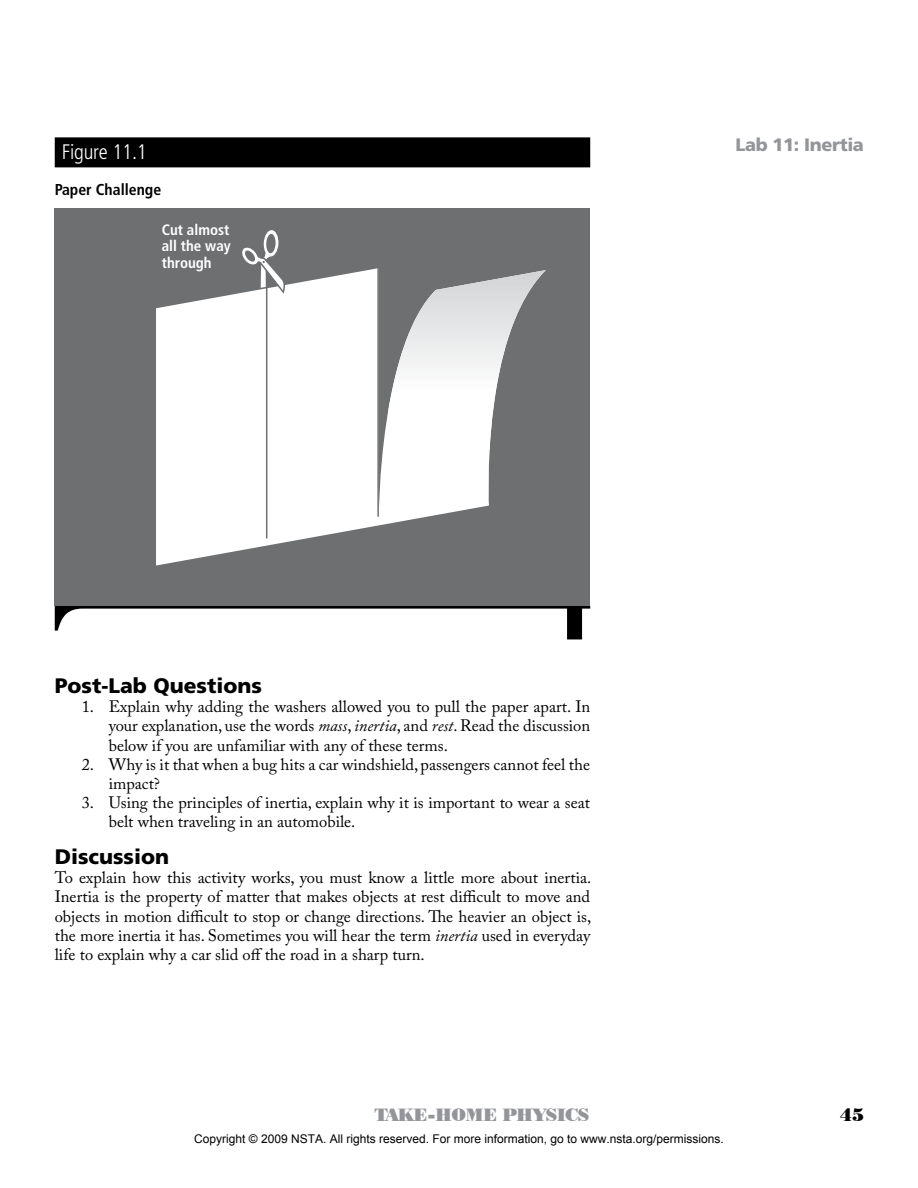
<style>
.page{position:relative;width:918px;height:1188px;background:#fff}
.page>*{position:absolute;margin:0;border:0;box-sizing:border-box;transform-origin:0 0}
.t1{font:900 21px "Frutiger";color:#000}
.t2{font:300 condensed 21px "Frutiger";letter-spacing:-.01em;color:#fff}
.t3{font:18px "Poster Bodoni BT";letter-spacing:-.05em;color:#939598}
.t4{font:900 18px "Frutiger";letter-spacing:-.02em;color:#939598}
.t5{font:18px "Poster Bodoni BT";color:#000}
.t6{font:16.5px/19px "Adobe Caslon Pro";color:#000;text-align:justify}
.t7{font:700 condensed 15.75px "Frutiger";color:#000}
.t8{font:700 condensed 15px/16.5px "Frutiger";color:#fff;text-align:justify}
.t9{font:12px "Arial";color:#000}
.s1{font-style:italic}
</style>
<div class="page">
<svg style="left:55px;top:606px;width:535px;height:33px"></svg>
<div style="left:55px;top:208px;width:535px;height:398px;background:#6d6f71"></div>
<svg style="left:156px;top:268px;width:334px;height:298px;fill:#fff"></svg>
<svg style="left:388px;top:270px;width:158px;height:180px"></svg>
<hr style="left:266px;top:266px;width:1px;height:272px;background:#6d6f71">
<hr style="left:377px;top:235px;width:2px;height:282px;background:#6d6f71">
<svg style="left:241px;top:230px;width:44px;height:67px"></svg>
<div style="left:55px;top:137px;width:535px;height:30px;background:#000"></div>
<p class="t2" style="left:62px;top:140px;width:87px">Figure 11.1</p>
<p class="t7" style="left:55px;top:180px;width:108px">Paper Challenge</p>
<p class="t8" style="left:162px;top:221px;width:71px">Cut almost all the way through</p>
<p class="t4" style="left:735px;top:133px;width:130px">Lab 11: Inertia</p>
<p class="t1" style="left:55px;top:673px;width:209px">Post-Lab Questions</p>
<p class="t6" style="left:109px;top:697px;width:483px;text-indent:-27px">1. Explain why adding the washers allowed you to pull the paper apart. In your explanation, use the words <span class="s1">mass</span>, <span class="s1">inertia</span>, and <span class="s1">rest</span>. Read the discussion below if you are unfamiliar with any of these terms.</p>
<p class="t6" style="left:109px;top:754px;width:483px;text-indent:-27px">2. Why is it that when a bug hits a car windshield, passengers cannot feel the impact?</p>
<p class="t6" style="left:109px;top:793px;width:483px;text-indent:-27px">3. Using the principles of inertia, explain why it is important to wear a seat belt when traveling in an automobile.</p>
<p class="t1" style="left:55px;top:844px;width:116px">Discussion</p>
<p class="t6" style="left:55px;top:868px;width:538px">To explain how this activity works, you must know a little more about inertia.<br>Inertia is the property of matter that makes objects at rest difficult to move and objects in motion difficult to stop or change directions. The heavier an object is, the more inertia it has. Sometimes you will hear the term <span class="s1">inertia</span> used in everyday life to explain why a car slid off the road in a sharp turn.</p>
<p class="t3" style="left:375px;top:1103px;width:216px">TAKE-HOME PHYSICS</p>
<p class="t5" style="left:840px;top:1103px;width:25px">45</p>
<p class="t9" style="left:194px;top:1131px;width:531px">Copyright © 2009 NSTA. All rights reserved. For more information, go to www.nsta.org/permissions.</p>
</div>
